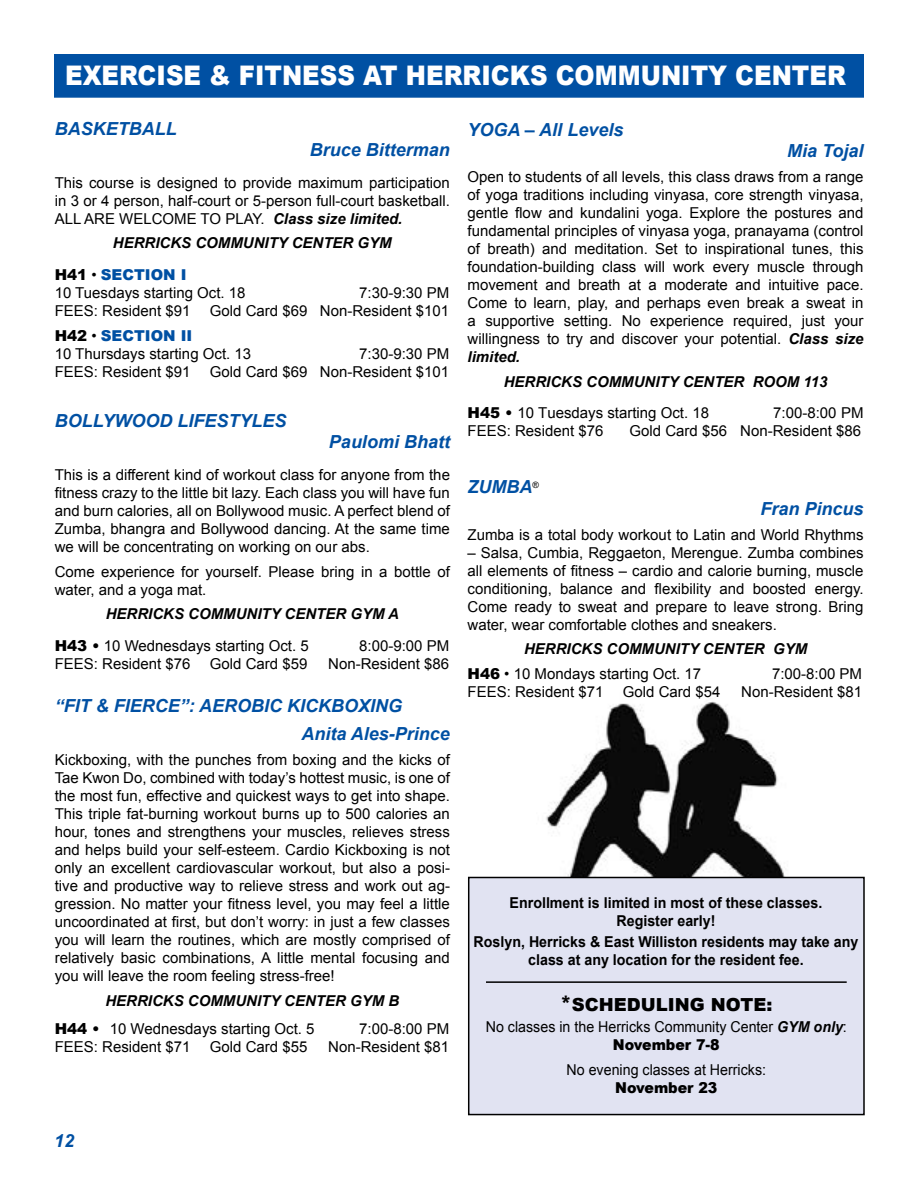
<style>
.page{position:relative;width:918px;height:1188px;background:#fff}
.page>*{position:absolute;margin:0;border:0;box-sizing:border-box;transform-origin:0 0}
.t1{font:900 27px "Arial";color:#fff;scale:.9 1}
.t2{font:italic 700 18px/28.3px "Arial";color:#0050a3}
.t3{font:900 18px "Arial";color:#000}
.t4{font:15px/18px "Arial";color:#000;text-align:justify}
.t5{font:italic 700 15px/31.5px "Arial";color:#000}
.t6{font:700 15px/18px "Arial";color:#000;text-align:center;scale:.95 1}
.t7{font:15px/18px "Arial";color:#000;text-align:center;scale:.95 1}
.t8{font:900 15px "Arial";color:#000;scale:.95 1}
.s1{font-weight:700;font-style:italic}
.s2{font-weight:900;font-style:normal}
.s3{font-weight:400;font-style:normal}
.s4{font-weight:900;font-style:normal;color:#0050a3}
.s5{font-weight:900}
.s6{font-style:inherit}
.s7{font-weight:900;color:#0050a3}
.s8{font-size:21px}
</style>
<div class="page">
<img style="left:536px;top:701px;width:252px;height:176px">
<div style="left:468px;top:878px;width:396px;height:237px;background:#e1e3f2"></div>
<div style="left:54px;top:54px;width:810px;height:44px;background:#0050a3;border:2px solid #0050a3"></div>
<hr style="left:486px;top:981px;width:361px;height:2px;background:#000">
<div style="left:468px;top:877px;width:397px;height:238px;border:2px solid #000"></div>
<h1 class="t1" style="left:65px;top:56px;width:869px">EXERCISE &amp; FITNESS AT HERRICKS COMMUNITY CENTER</h1>
<p class="t2" style="left:468px;top:116px;width:157px">YOGA – All Levels</p>
<p class="t2" style="left:787px;top:138px;width:78px">Mia Tojal</p>
<p class="t4" style="left:468px;top:168px;width:398px">Open to students of all levels, this class draws from a range of yoga traditions including vinyasa, core strength vinyasa, gentle flow and kundalini yoga. Explore the postures and fundamental principles of vinyasa yoga, pranayama (control of breath) and meditation. Set to inspirational tunes, this foundation-building class will work every muscle through movement and breath at a moderate and intuitive pace.<br>Come to learn, play, and perhaps even break a sweat in a supportive setting. No experience required, just your willingness to try and discover your potential. <span class="s1">Class size limited.</span></p>
<p class="t5" style="left:468px;top:366px;width:361px;text-indent:36px">HERRICKS COMMUNITY CENTER ROOM 113<br><span class="s2">H45 •</span> <span class="s3">10 T</span><span class="s3">uesdays starting Oct. 18</span></p>
<p class="t2" style="left:55px;top:115px;width:123px">BASKETBALL</p>
<p class="t2" style="left:310px;top:136px;width:142px">Bruce Bitterman</p>
<p class="t4" style="left:55px;top:174px;width:397px">This course is designed to provide maximum participation in 3 or 4 person, half-court or 5-person full-court basketball.<br>ALL ARE WELCOME TO PLAY. <span class="s1">Class size limited.</span></p>
<p class="t5" style="left:55px;top:228px;width:339px;text-indent:58px">HERRICKS COMMUNITY CENTER GYM<br><span class="s2">H41</span> <span class="s3">•</span> <span class="s4">SECTION I</span></p>
<p class="t4" style="left:55px;top:284px;width:192px">10 Tuesdays starting Oct. 18</p>
<p class="t4" style="left:359px;top:284px;width:92px">7:30-9:30 PM</p>
<p class="t4" style="left:55px;top:302px;width:137px">FEES: Resident $91</p>
<p class="t4" style="left:210px;top:302px;width:241px">Gold Card $69 Non-Resident $101</p>
<p class="t4" style="left:55px;top:327px;width:198px"><span class="s5">H42</span> <span class="s6">•</span> <span class="s7">SECTION II<br></span>10 Thursdays starting Oct. 13</p>
<p class="t4" style="left:359px;top:345px;width:92px">7:30-9:30 PM</p>
<p class="t4" style="left:55px;top:363px;width:137px">FEES: Resident $91</p>
<p class="t4" style="left:210px;top:363px;width:241px">Gold Card $69 Non-Resident $101</p>
<p class="t2" style="left:55px;top:407px;width:233px">BOLLYWOOD LIFESTYLES</p>
<p class="t2" style="left:329px;top:428px;width:123px">Paulomi Bhatt</p>
<p class="t4" style="left:55px;top:466px;width:397px">This is a different kind of workout class for anyone from the fitness crazy to the little bit lazy. Each class you will have fun and burn calories, all on Bollywood music. A perfect blend of Zumba, bhangra and Bollywood dancing. At the same time we will be concentrating on working on our abs.</p>
<p class="t4" style="left:55px;top:562px;width:397px">Come experience for yourself. Please bring in a bottle of water, and a yoga mat.</p>
<p class="t5" style="left:55px;top:599px;width:346px;text-indent:51px">HERRICKS COMMUNITY CENTER GYM A<br><span class="s2">H43 •</span> <span class="s3">10 Wednesdays starting Oct. 5</span></p>
<p class="t4" style="left:773px;top:404px;width:92px">7:00-8:00 PM</p>
<p class="t4" style="left:468px;top:422px;width:137px">FEES: Resident $76</p>
<p class="t4" style="left:630px;top:422px;width:233px">Gold Card $56 Non-Resident $86</p>
<p class="t2" style="left:468px;top:473px;width:73px">ZUMBA<sup>®</sup></p>
<p class="t2" style="left:761px;top:495px;width:105px">Fran Pincus</p>
<p class="t4" style="left:468px;top:525px;width:397px">Zumba is a total body workout to Latin and World Rhythms</p>
<p class="t4" style="left:468px;top:543px;width:397px">– Salsa, Cumbia, Reggaeton, Merengue. Zumba combines all elements of fitness – cardio and calorie burning, muscle conditioning, balance and flexibility and boosted energy.<br>Come ready to sweat and prepare to leave strong. Bring water, wear comfortable clothes and sneakers.</p>
<p class="t5" style="left:468px;top:637px;width:341px;line-height:24.8px;text-indent:56px">HERRICKS COMMUNITY CENTER GYM<br><span class="s2">H46</span> <span class="s3">• 10</span> <span class="s3">Mondays starting Oct. 17</span></p>
<p class="t4" style="left:359px;top:637px;width:92px">8:00-9:00 PM</p>
<p class="t4" style="left:55px;top:655px;width:137px">FEES: Resident $76</p>
<p class="t4" style="left:210px;top:655px;width:99px">Gold Card $59</p>
<p class="t4" style="left:328px;top:655px;width:122px">Non-Resident $86</p>
<p class="t2" style="left:302px;top:692px;width:150px;text-indent:-247px">“FIT &amp; FIERCE”: AEROBIC KICKBOXING<br>Anita Ales-Prince</p>
<p class="t4" style="left:55px;top:751px;width:397px">Kickboxing, with the punches from boxing and the kicks of Tae Kwon Do, combined with today’s hottest music, is one of the most fun, effective and quickest ways to get into shape.<br>This triple fat-burning workout burns up to 500 calories an hour, tones and strengthens your muscles, relieves stress and helps build your self-esteem. Cardio Kickboxing is not only an excellent cardiovascular workout, but also a posi&shy;tive and productive way to relieve stress and work out ag&shy;gression. No matter your fitness level, you may feel a little uncoordinated at first, but don’t worry: in just a few classes you will learn the routines, which are mostly comprised of relatively basic combinations, A little mental focusing and you will leave the room feeling stress-free!</p>
<p class="t5" style="left:55px;top:987px;width:346px;line-height:28.3px;text-indent:51px">HERRICKS COMMUNITY CENTER GYM B<br><span class="s2">H44 •</span> <span class="s3">10</span> <span class="s3">Wednesdays starting Oct. 5</span></p>
<p class="t4" style="left:772px;top:665px;width:92px">7:00-8:00 PM</p>
<p class="t4" style="left:468px;top:683px;width:137px">FEES: Resident $71</p>
<p class="t4" style="left:623px;top:683px;width:99px">Gold Card $54</p>
<p class="t4" style="left:741px;top:683px;width:122px">Non-Resident $81</p>
<p class="t6" style="left:510px;top:894px;width:331px">Enrollment is limited in most of these classes.<br>Register early!</p>
<p class="t6" style="left:474px;top:933px;width:407px">Roslyn, Herricks &amp; East Williston residents may take any class at any location for the resident fee.</p>
<p class="t3" style="left:560px;top:992px;width:214px"><span class="s8">*</span>SCHEDULING NOTE:</p>
<p class="t7" style="left:486px;top:1018px;width:382px">No classes in the Herricks Community Center <span class="s1">GYM only</span>:<br><span class="s5">November 7-8</span></p>
<p class="t7" style="left:567px;top:1061px;width:212px">No evening classes at Herricks:</p>
<p class="t8" style="left:615px;top:1077px;width:109px">November 23</p>
<p class="t4" style="left:359px;top:1020px;width:92px">7:00-8:00 PM</p>
<p class="t4" style="left:55px;top:1038px;width:137px">FEES: Resident $71</p>
<p class="t4" style="left:210px;top:1038px;width:99px">Gold Card $55</p>
<p class="t4" style="left:328px;top:1038px;width:122px">Non-Resident $81</p>
<p class="t2" style="left:54px;top:1127px;width:22px">12</p>
</div>
